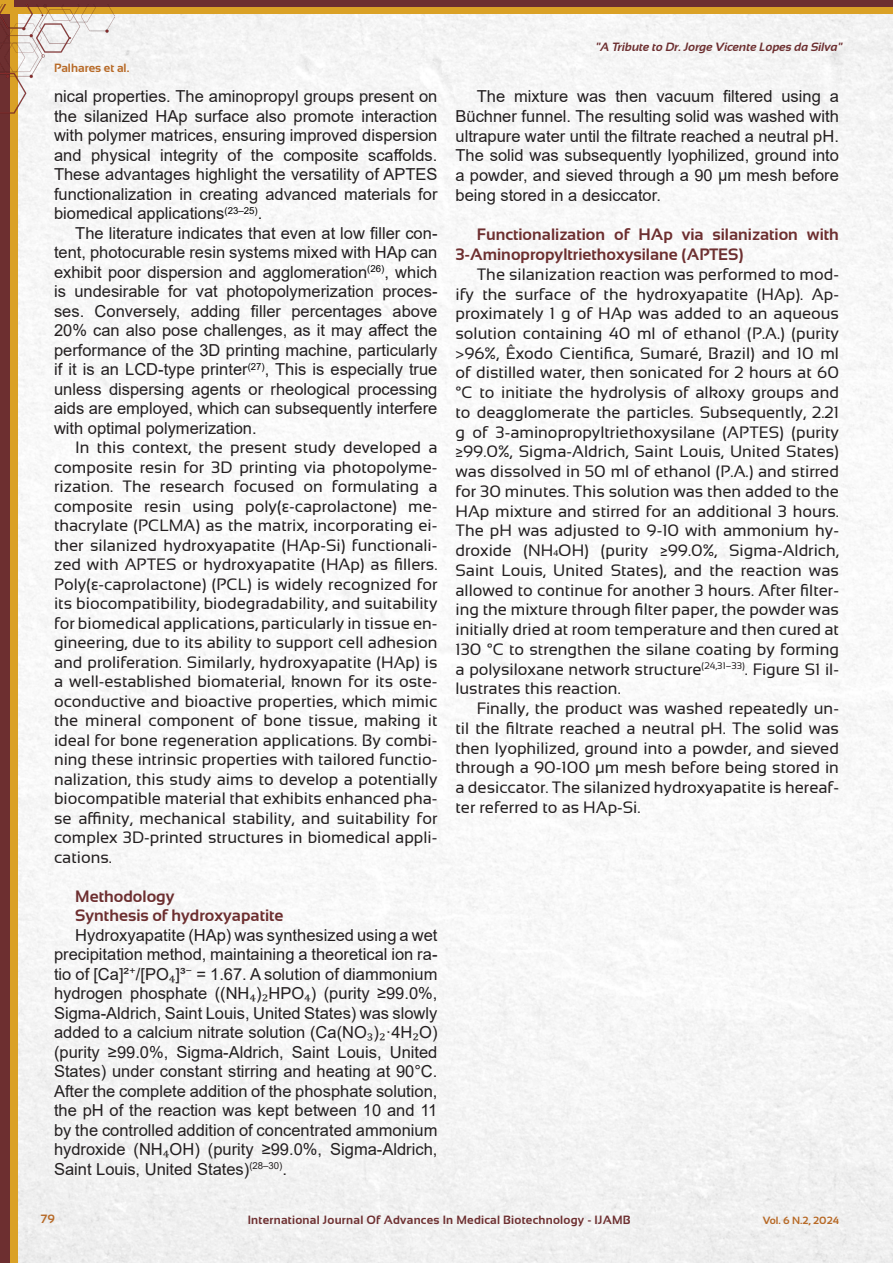
<style>
.page{position:relative;width:893px;height:1263px;background:#fff}
.page>*{position:absolute;margin:0;border:0;box-sizing:border-box;transform-origin:0 0}
.t1{font:16.5px/19.8px "Sansation";color:#231f20;text-align:justify}
.t2{font:16.5px/19.5px "Arial";color:#231f20;text-align:justify}
.t3{font:700 16.5px/19.8px "Sansation";color:#6d2f30}
.t4{font:700 12px "Sansation";letter-spacing:.02em;color:#6d2f30}
.t5{font:italic 700 12px "Sansation";color:#6d2f30}
.t6{font:700 12px "Sansation";color:#b76926}
.t7{font:700 10.5px "Sansation";color:#b76926}
.s1{font-family:"Cambria Math"}
.s2{font-family:"Times New Roman"}
</style>
<div class="page">
<img style="left:17px;top:14px;width:876px;height:1249px">
<div style="left:0;top:7px;width:14px;height:1256px;background:#6d2f30"></div>
<div style="left:10px;top:0;width:7px;height:1263px;background:#daa126"></div>
<div style="left:10px;top:0;width:883px;height:9px;background:#6d2f30"></div>
<div style="left:0;top:7px;width:891px;height:7px;background:#daa126"></div>
<svg style="left:891px;top:7px;width:2px;height:7px"></svg>
<div style="left:0;top:0;width:14px;height:8px;background:#daa126"></div>
<img style="left:0;top:4px;width:115px;height:166px">
<p class="t6" style="left:54px;top:61px;width:77px">Palhares et al.</p>
<p class="t2" style="left:54px;top:86px;width:385px">nical properties. The aminopropyl groups present on the silanized HAp surface also promote interaction with polymer matrices, ensuring improved dispersion and physical integrity of the composite scaffolds.<br>These advantages highlight the versatility of APTES functionalization in creating advanced materials for biomedical applications<sup>(23–25)</sup>.</p>
<p class="t2" style="left:54px;top:223px;width:385px;text-indent:21px">The literature indicates that even at low filler con&shy;tent, photocurable resin systems mixed with HAp can exhibit poor dispersion and agglomeration<sup>(26)</sup>, which is undesirable for vat photopolymerization proces&shy;ses. Conversely, adding filler percentages above 20% can also pose challenges, as it may affect the performance of the 3D printing machine, particularly if it is an LCD-type printer<sup>(27)</sup>, This is especially true unless dispersing agents or rheological processing aids are employed, which can subsequently interfere with optimal polymerization.</p>
<p class="t1" style="left:54px;top:438px;width:385px;text-indent:21px">In this context, the present study developed a composite resin for 3D printing via photopolyme&shy;rization. The research focused on formulating a composite resin using poly(ε-caprolactone) me&shy;thacrylate (PCLMA) as the matrix, incorporating ei&shy;ther silanized hydroxyapatite (HAp-Si) functionali&shy;zed with APTES or hydroxyapatite (HAp) as fillers.<br>Poly(ε-caprolactone) (PCL) is widely recognized for its biocompatibility, biodegradability, and suitability for biomedical applications, particularly in tissue en&shy;gineering, due to its ability to support cell adhesion and proliferation. Similarly, hydroxyapatite (HAp) is a well-established biomaterial, known for its oste&shy;oconductive and bioactive properties, which mimic the mineral component of bone tissue, making it ideal for bone regeneration applications. By combi&shy;ning these intrinsic properties with tailored functio&shy;nalization, this study aims to develop a potentially biocompatible material that exhibits enhanced pha&shy;se affinity, mechanical stability, and suitability for complex 3D-printed structures in biomedical appli&shy;cations.</p>
<p class="t3" style="left:75px;top:886px;width:101px">Methodology</p>
<p class="t3" style="left:75px;top:905px;width:210px">Synthesis of hydroxyapatite</p>
<p class="t2" style="left:54px;top:925px;width:385px;text-indent:21px">Hydroxyapatite (HAp) was synthesized using a wet precipitation method, maintaining a theoretical ion ra&shy;tio of [Ca]²<span class="s1">⁺</span>/[PO<span class="s1">₄</span>]³<span class="s1">⁻</span> = 1.67. A solution of diammonium hydrogen phosphate ((NH<span class="s1">₄</span>)<span class="s1">₂</span>HPO<span class="s1">₄</span>) (purity ≥99.0%, Sigma-Aldrich, Saint Louis, United States) was slowly added to a calcium nitrate solution (Ca(NO<span class="s1">₃</span>)<span class="s1">₂</span>·4H<span class="s1">₂</span>O) (purity ≥99.0%, Sigma-Aldrich, Saint Louis, United States) under constant stirring and heating at 90°C.<br>After the complete addition of the phosphate solution, the pH of the reaction was kept between 10 and 11 by the controlled addition of concentrated ammonium hydroxide (NH<span class="s1">₄</span>OH) (purity ≥99.0%, Sigma-Aldrich, Saint Louis, United States)<sup>(28–30)</sup>.</p>
<p class="t5" style="left:596px;top:41px;width:248px">"A Tribute to Dr. Jorge Vicente Lopes da Silva"</p>
<p class="t2" style="left:455px;top:86px;width:385px;text-indent:21px">The mixture was then vacuum filtered using a Büchner funnel. The resulting solid was washed with ultrapure water until the filtrate reached a neutral pH.<br>The solid was subsequently lyophilized, ground into a powder, and sieved through a 90 µm mesh before being stored in a desiccator.</p>
<p class="t3" style="left:455px;top:225px;width:385px;text-indent:21px">Functionalization of HAp via silanization with<br>3-Aminopropyltriethoxysilane (APTES)</p>
<p class="t1" style="left:455px;top:264px;width:385px;text-indent:21px">The silanization reaction was performed to mod&shy;ify the surface of the hydroxyapatite (HAp). Ap&shy;proximately 1 g of HAp was added to an aqueous solution containing 40 ml of ethanol (P.A.) (purity &gt;96%, Êxodo Cientifica, Sumaré, Brazil) and 10 ml of distilled water, then sonicated for 2 hours at 60 °C to initiate the hydrolysis of alkoxy groups and to deagglomerate the particles. Subsequently, 2.21 g of 3-aminopropyltriethoxysilane (APTES) (purity ≥99.0%, Sigma-Aldrich, Saint Louis, United States) was dissolved in 50 ml of ethanol (P.A.) and stirred for 30 minutes. This solution was then added to the HAp mixture and stirred for an additional 3 hours.<br>The pH was adjusted to 9-10 with ammonium hy&shy;droxide (NH<span class="s2">₄</span>OH) (purity ≥99.0%, Sigma-Aldrich, Saint Louis, United States), and the reaction was allowed to continue for another 3 hours. After filter&shy;ing the mixture through filter paper, the powder was initially dried at room temperature and then cured at 130 °C to strengthen the silane coating by forming a polysiloxane network structure<sup>(24,31–33)</sup>. Figure S1 il&shy;lustrates this reaction.</p>
<p class="t1" style="left:455px;top:698px;width:385px;text-indent:21px">Finally, the product was washed repeatedly un&shy;til the filtrate reached a neutral pH. The solid was then lyophilized, ground into a powder, and sieved through a 90-100 µm mesh before being stored in a desiccator. The silanized hydroxyapatite is hereaf&shy;ter referred to as HAp-Si.</p>
<p class="t6" style="left:40px;top:1212px;width:16px">79</p>
<p class="t4" style="left:248px;top:1213px;width:384px">International Journal Of Advances In Medical Biotechnology - IJAMB</p>
<p class="t7" style="left:763px;top:1214px;width:78px">Vol. 6 N.2, 2024</p>
</div>
